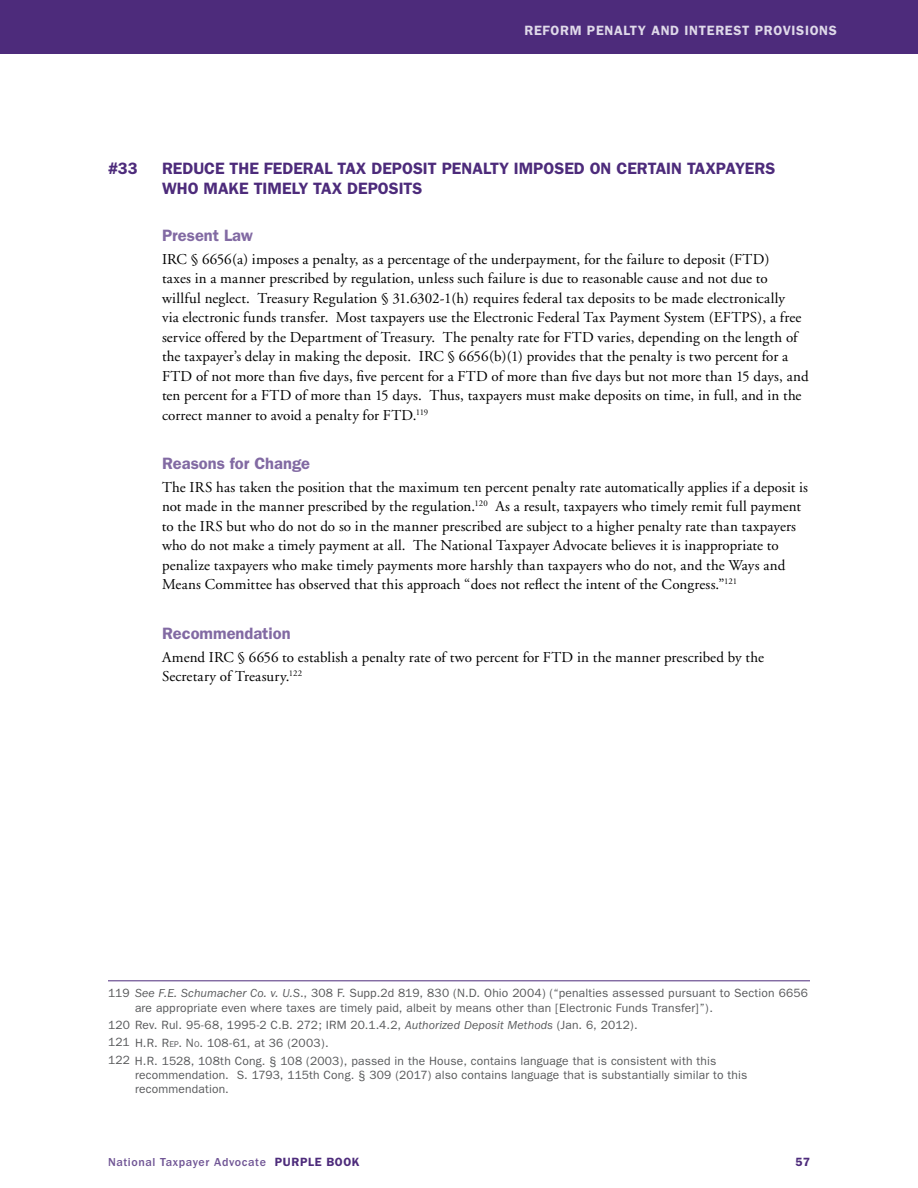
<style>
.page{position:relative;width:918px;height:1188px;background:#fff}
.page>*{position:absolute;margin:0;border:0;box-sizing:border-box;transform-origin:0 0}
.t1{font:600 16.5px/19.8px "Franklin Gothic";color:#4d2b7b}
.t2{font:600 16.5px "Franklin Gothic";color:#826aa3}
.Body_Text{font:15px/19.5px "Adobe Garamond";letter-spacing:.005em;color:#000}
.t3{font:600 13.5px "Franklin Gothic";letter-spacing:.05em;color:#dfd9e9}
.IGNORE_Footnote{font:12px/14.4px "Franklin Gothic";letter-spacing:.015em;color:#58595b}
.t4{font:500 12px "Franklin Gothic";letter-spacing:.05em;color:#705595}
.t5{font:600 12px "Franklin Gothic";color:#4d2b7b}
.s1{font-style:italic}
.s2{font-style:inherit}
.s3{font-size:8.4px}
.s4{font-weight:600;color:#4d2b7b}
</style>
<div class="page">
<div style="left:0;top:0;width:918px;height:54px;background:#4d2b7b"></div>
<hr style="left:108px;top:981px;width:702px;height:1px;background:#4d2b7b">
<p class="t3" style="left:524px;top:23px;width:37px">Reform</p>
<p class="t3" style="left:587px;top:23px;width:45px">Penalty</p>
<p class="t3" style="left:651px;top:23px;width:57px">and Intere</p>
<p class="t3" style="left:733px;top:23px;width:39px">st Provi</p>
<p class="t3" style="left:796px;top:23px;width:42px">sions</p>
<p class="t1" style="left:108px;top:159px;width:31px">#33</p>
<p class="t1" style="left:162px;top:159px;width:614px">REDUCE THE FEDERAL TAX DEPOSIT PENALTY IMPOSED ON CERTAIN TAXPAYERS<br>WHO MAKE TIMELY TAX DEPOSITS</p>
<h2 class="t2" style="left:162px;top:226px;width:92px">Present Law</h2>
<p class="Body_Text" style="left:162px;top:250px;width:648px">IRC § 6656(a) imposes a penalty, as a percentage of the underpayment, for the failure to deposit (FTD)<br>taxes in a manner prescribed by regulation, unless such failure is due to reasonable cause and not due to willful neglect. Treasury Regulation § 31.6302-1(h) requires federal tax deposits to be made electronically<br>via electronic funds transfer. Most taxpayers use the Electronic Federal Tax Payment System (EFTPS), a free service offered by the Department of Treasury. The penalty rate for FTD varies, depending on the length of the taxpayer’s delay in making the deposit. IRC § 6656(b)(1) provides that the penalty is two percent for a FTD of not more than five days, five percent for a FTD of more than five days but not more than 15 days, and ten percent for a FTD of more than 15 days. Thus, taxpayers must make deposits on time, in full, and in the correct manner to avoid a penalty for FTD. <sup>119</sup></p>
<h2 class="t2" style="left:162px;top:454px;width:150px">Reasons for Change</h2>
<p class="Body_Text" style="left:162px;top:478px;width:648px">The IRS has taken the position that the maximum ten percent penalty rate automatically applies if a deposit is not made in the manner prescribed by the regulation. <sup>120</sup> As a result, taxpayers who timely remit full payment to the IRS but who do not do so in the manner prescribed are subject to a higher penalty rate than taxpayers who do not make a timely payment at all. The National Taxpayer Advocate believes it is inappropriate to penalize taxpayers who make timely payments more harshly than taxpayers who do not, and the Ways and Means Committee has observed that this approach “does not reflect the intent of the Congress.”<sup>121</sup></p>
<h2 class="t2" style="left:162px;top:624px;width:130px">Recommendation</h2>
<p class="Body_Text" style="left:162px;top:648px;width:604px">Amend IRC § 6656 to establish a penalty rate of two percent for FTD in the manner prescribed by the<br>Secretary of Treasury.<sup>122</sup></p>
<p class="IGNORE_Footnote" style="left:135px;top:986px;width:675px;text-indent:-27px">119 <span class="s1">See F.E. Schumacher Co. v. U.S</span>., 308 F. Supp.2d 819, 830 (N.D. Ohio 2004) (“penalties assessed pursuant to Section 6656 are appropriate even where taxes are timely paid, albeit by means other than [Electronic Funds Transfer]”).</p>
<p class="IGNORE_Footnote" style="left:108px;top:1018px;width:531px">120 Rev. Rul. 95-68, 1995-2 C.B. 272; IRM 20.1.4.2, <span class="s1">Authorized Deposit Methods</span> (Jan. 6, 2012).</p>
<p class="IGNORE_Footnote" style="left:108px;top:1036px;width:222px">121 <span class="s2">H.R. R</span><span class="s3">ep</span><span class="s2">. N</span> <span class="s3">o</span><span class="s2">.</span> 108-61, at 36 (2003).</p>
<p class="IGNORE_Footnote" style="left:135px;top:1054px;width:614px;text-indent:-27px">122 H.R. 1528, 108th Cong. § 108 (2003), passed in the House, contains language that is consistent with this recommendation. S. 1793, 115th Cong. § 309 (2017) also contains language that is substantially similar to this recommendation.</p>
<p class="t4" style="left:108px;top:1155px;width:253px">National Taxpayer Advocate <span class="s4">PURPLE BOOK</span></p>
<p class="t5" style="left:796px;top:1154px;width:16px">57</p>
</div>
